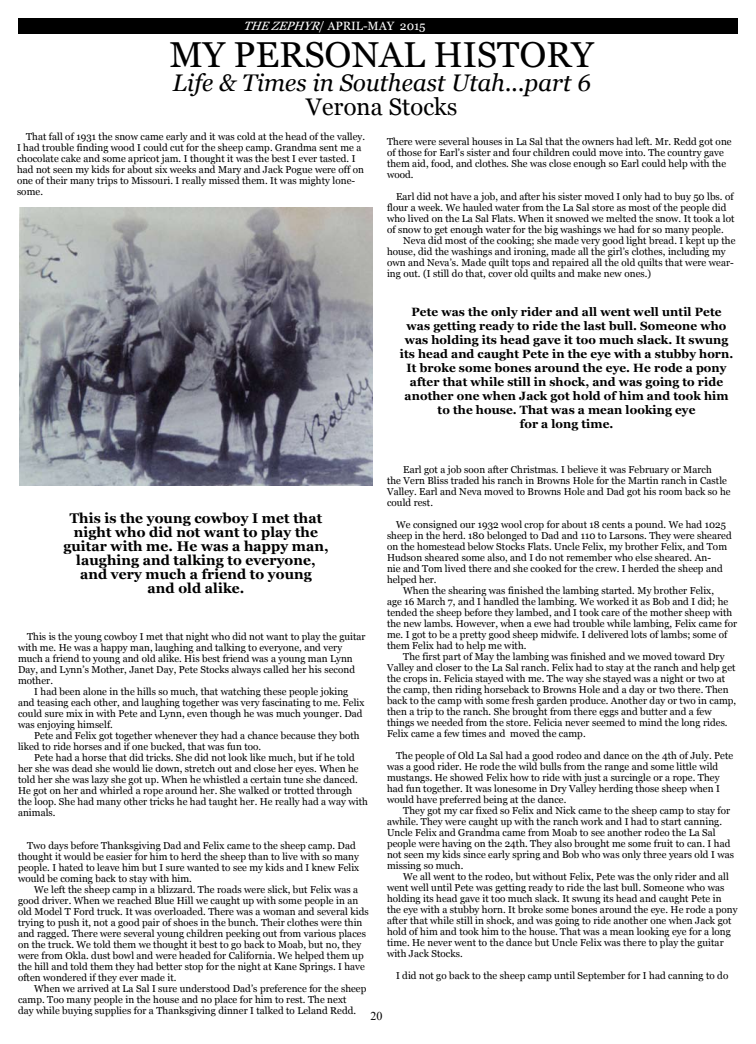
<style>
.page{position:relative;width:756px;height:1044px;background:#fff}
.page>*{position:absolute;margin:0;border:0;box-sizing:border-box;transform-origin:0 0}
.t1{font:36px "Georgia";color:#000}
.t2{font:italic 24px "Georgia";color:#000}
.t3{font:24px "Georgia";color:#000}
.t4{font:700 14px/14px "Georgia";color:#000;text-align:center}
.t5{font:700 12px/14px "Georgia";color:#000;text-align:center}
.t6{font:12px "Georgia";color:#fff}
.t7{font:12px "Times New Roman";color:#000}
.t8{font:10px/11px "Georgia";color:#000}
.s1{font-style:italic}
</style>
<div class="page">
<div style="left:18px;top:18px;width:720px;height:16px;background:#000"></div>
<img style="left:19px;top:207px;width:353px;height:279px">
<p class="t6" style="left:243px;top:18px;width:184px"><span class="s1">THEZEPHYR</span>/ APRIL-MAY 2015</p>
<h1 class="t1" style="left:170px;top:33px;width:426px">MY PERSONAL HISTORY</h1>
<h2 class="t2" style="left:173px;top:68px;width:420px">Life &amp; Times in Southeast Utah...part 6</h2>
<h2 class="t3" style="left:306px;top:93px;width:153px">Verona Stocks</h2>
<p class="t8" style="left:17px;top:131px;width:350px;text-indent:9px">That fall of 1931 the snow came early and it was cold at the head of the valley.<br>I had trouble finding wood I could cut for the sheep camp. Grandma sent me a chocolate cake and some apricot jam. I thought it was the best I ever tasted. I had not seen my kids for about six weeks and Mary and Jack Pogue were off on one of their many trips to Missouri. I really missed them. It was mighty lone&shy;some.</p>
<p class="t8" style="left:387px;top:136px;width:347px">There were several houses in La Sal that the owners had left. Mr. Redd got one of those for Earl’s sister and four children could move into. The country gave them aid, food, and clothes. She was close enough so Earl could help with the wood.</p>
<p class="t8" style="left:387px;top:191px;width:349px;text-indent:9px">Earl did not have a job, and after his sister moved I only had to buy 50 lbs. of flour a week. We hauled water from the La Sal store as most of the people did who lived on the La Sal Flats. When it snowed we melted the snow. It took a lot of snow to get enough water for the big washings we had for so many people.</p>
<p class="t8" style="left:387px;top:235px;width:350px;text-indent:16px">Neva did most of the cooking; she made very good light bread. I kept up the house, did the washings and ironing, made all the girl’s clothes, including my own and Neva’s. Made quilt tops and repaired all the old quilts that were wear&shy;ing out. (I still do that, cover old quilts and make new ones.)</p>
<p class="t5" style="left:400px;top:305px;width:335px">Pete was the only rider and all went well until Pete was getting ready to ride the last bull. Someone who was holding its head gave it too much slack. It swung its head and caught Pete in the eye with a stubby horn.<br>It broke some bones around the eye. He rode a pony after that while still in shock, and was going to ride another one when Jack got hold of him and took him to the house. That was a mean looking eye<br>for a long time.</p>
<p class="t8" style="left:387px;top:464px;width:345px;text-indent:16px">Earl got a job soon after Christmas. I believe it was February or March<br>the Vern Bliss traded his ranch in Browns Hole for the Martin ranch in Castle Valley. Earl and Neva moved to Browns Hole and Dad got his room back so he could rest.</p>
<p class="t8" style="left:396px;top:519px;width:332px">We consigned our 1932 wool crop for about 18 cents a pound. We had 1025</p>
<p class="t8" style="left:387px;top:530px;width:347px">sheep in the herd. 180 belonged to Dad and 110 to Larsons. They were sheared</p>
<p class="t8" style="left:387px;top:541px;width:342px">on the homestead below Stocks Flats. Uncle Felix, my brother Felix, and Tom</p>
<p class="t8" style="left:387px;top:552px;width:326px">Hudson sheared some also, and I do not remember who else sheared. An-</p>
<p class="t8" style="left:387px;top:563px;width:338px">nie and Tom lived there and she cooked for the crew. I herded the sheep and</p>
<p class="t8" style="left:387px;top:574px;width:51px">helped her.</p>
<p class="t8" style="left:403px;top:585px;width:313px">When the shearing was finished the lambing started. My brother Felix,</p>
<p class="t8" style="left:387px;top:596px;width:343px">age 16 March 7, and I handled the lambing. We worked it as Bob and I did; he</p>
<p class="t8" style="left:387px;top:607px;width:347px">tended the sheep before they lambed, and I took care of the mother sheep with</p>
<p class="t8" style="left:387px;top:618px;width:352px">the new lambs. However, when a ewe had trouble while lambing, Felix came for</p>
<p class="t8" style="left:387px;top:629px;width:342px">me. I got to be a pretty good sheep midwife. I delivered lots of lambs; some of</p>
<p class="t8" style="left:387px;top:640px;width:141px">them Felix had to help me with.</p>
<p class="t8" style="left:403px;top:651px;width:323px">The first part of May the lambing was finished and we moved toward Dry</p>
<p class="t8" style="left:387px;top:662px;width:350px">Valley and closer to the La Sal ranch. Felix had to stay at the ranch and help get</p>
<p class="t8" style="left:387px;top:673px;width:340px">the crops in. Felicia stayed with me. The way she stayed was a night or two at</p>
<p class="t8" style="left:387px;top:684px;width:343px">the camp, then riding horseback to Browns Hole and a day or two there. Then</p>
<p class="t8" style="left:387px;top:695px;width:351px">back to the camp with some fresh garden produce. Another day or two in camp,</p>
<p class="t8" style="left:387px;top:706px;width:326px">then a trip to the ranch. She brought from there eggs and butter and a few</p>
<p class="t8" style="left:387px;top:717px;width:342px">things we needed from the store. Felicia never seemed to mind the long rides.</p>
<p class="t8" style="left:387px;top:728px;width:200px">Felix came a few times and moved the camp.</p>
<p class="t8" style="left:387px;top:750px;width:348px;text-indent:9px">The people of Old La Sal had a good rodeo and dance on the 4th of July. Pete was a good rider. He rode the wild bulls from the range and some little wild mustangs. He showed Felix how to ride with just a surcingle or a rope. They had fun together. It was lonesome in Dry Valley herding those sheep when I would have preferred being at the dance.</p>
<p class="t8" style="left:387px;top:805px;width:349px;text-indent:16px">They got my car fixed so Felix and Nick came to the sheep camp to stay for awhile. They were caught up with the ranch work and I had to start canning.<br>Uncle Felix and Grandma came from Moab to see another rodeo the La Sal people were having on the 24th. They also brought me some fruit to can. I had not seen my kids since early spring and Bob who was only three years old I was missing so much.</p>
<p class="t8" style="left:387px;top:871px;width:352px;text-indent:16px">We all went to the rodeo, but without Felix, Pete was the only rider and all went well until Pete was getting ready to ride the last bull. Someone who was holding its head gave it too much slack. It swung its head and caught Pete in the eye with a stubby horn. It broke some bones around the eye. He rode a pony after that while still in shock, and was going to ride another one when Jack got hold of him and took him to the house. That was a mean looking eye for a long time. He never went to the dance but Uncle Felix was there to play the guitar with Jack Stocks.</p>
<p class="t8" style="left:396px;top:970px;width:334px">I did not go back to the sheep camp until September for I had canning to do</p>
<h3 class="t4" style="left:63px;top:511px;width:267px">This is the young cowboy I met that night who did not want to play the guitar with me. He was a happy man, laughing and talking to everyone, and very much a friend to young<br>and old alike.</h3>
<p class="t8" style="left:27px;top:631px;width:340px">This is the young cowboy I met that night who did not want to play the guitar</p>
<p class="t8" style="left:18px;top:642px;width:326px">with me. He was a happy man, laughing and talking to everyone, and very</p>
<p class="t8" style="left:18px;top:653px;width:337px">much a friend to young and old alike. His best friend was a young man Lynn</p>
<p class="t8" style="left:18px;top:664px;width:339px">Day, and Lynn’s Mother, Janet Day, Pete Stocks always called her his second</p>
<p class="t8" style="left:18px;top:675px;width:37px">mother.</p>
<p class="t8" style="left:34px;top:686px;width:316px">I had been alone in the hills so much, that watching these people joking</p>
<p class="t8" style="left:18px;top:697px;width:348px">and teasing each other, and laughing together was very fascinating to me. Felix</p>
<p class="t8" style="left:18px;top:708px;width:346px">could sure mix in with Pete and Lynn, even though he was much younger. Dad</p>
<p class="t8" style="left:18px;top:719px;width:97px">was enjoying himself.</p>
<p class="t8" style="left:34px;top:730px;width:327px">Pete and Felix got together whenever they had a chance because they both</p>
<p class="t8" style="left:18px;top:741px;width:245px">liked to ride horses and if one bucked, that was fun too.</p>
<p class="t8" style="left:34px;top:752px;width:322px">Pete had a horse that did tricks. She did not look like much, but if he told</p>
<p class="t8" style="left:18px;top:763px;width:343px">her she was dead she would lie down, stretch out and close her eyes. When he</p>
<p class="t8" style="left:18px;top:774px;width:342px">told her she was lazy she got up. When he whistled a certain tune she danced.</p>
<p class="t8" style="left:18px;top:785px;width:336px">He got on her and whirled a rope around her. She walked or trotted through</p>
<p class="t8" style="left:18px;top:796px;width:351px">the loop. She had many other tricks he had taught her. He really had a way with</p>
<p class="t8" style="left:18px;top:807px;width:39px">animals.</p>
<p class="t8" style="left:18px;top:840px;width:343px;text-indent:9px">Two days before Thanksgiving Dad and Felix came to the sheep camp. Dad thought it would be easier for him to herd the sheep than to live with so many people. I hated to leave him but I sure wanted to see my kids and I knew Felix would be coming back to stay with him.</p>
<p class="t8" style="left:18px;top:884px;width:353px;text-indent:16px">We left the sheep camp in a blizzard. The roads were slick, but Felix was a good driver. When we reached Blue Hill we caught up with some people in an old Model T Ford truck. It was overloaded. There was a woman and several kids trying to push it, not a good pair of shoes in the bunch. Their clothes were thin and ragged. There were several young children peeking out from various places on the truck. We told them we thought it best to go back to Moab, but no, they were from Okla. dust bowl and were headed for California. We helped them up the hill and told them they had better stop for the night at Kane Springs. I have often wondered if they ever made it.</p>
<p class="t8" style="left:18px;top:983px;width:350px;text-indent:16px">When we arrived at La Sal I sure understood Dad’s preference for the sheep camp. Too many people in the house and no place for him to rest. The next<br>day while buying supplies for a Thanksgiving dinner I talked to Leland Redd.</p>
<p class="t7" style="left:370px;top:1008px;width:13px">20</p>
</div>
